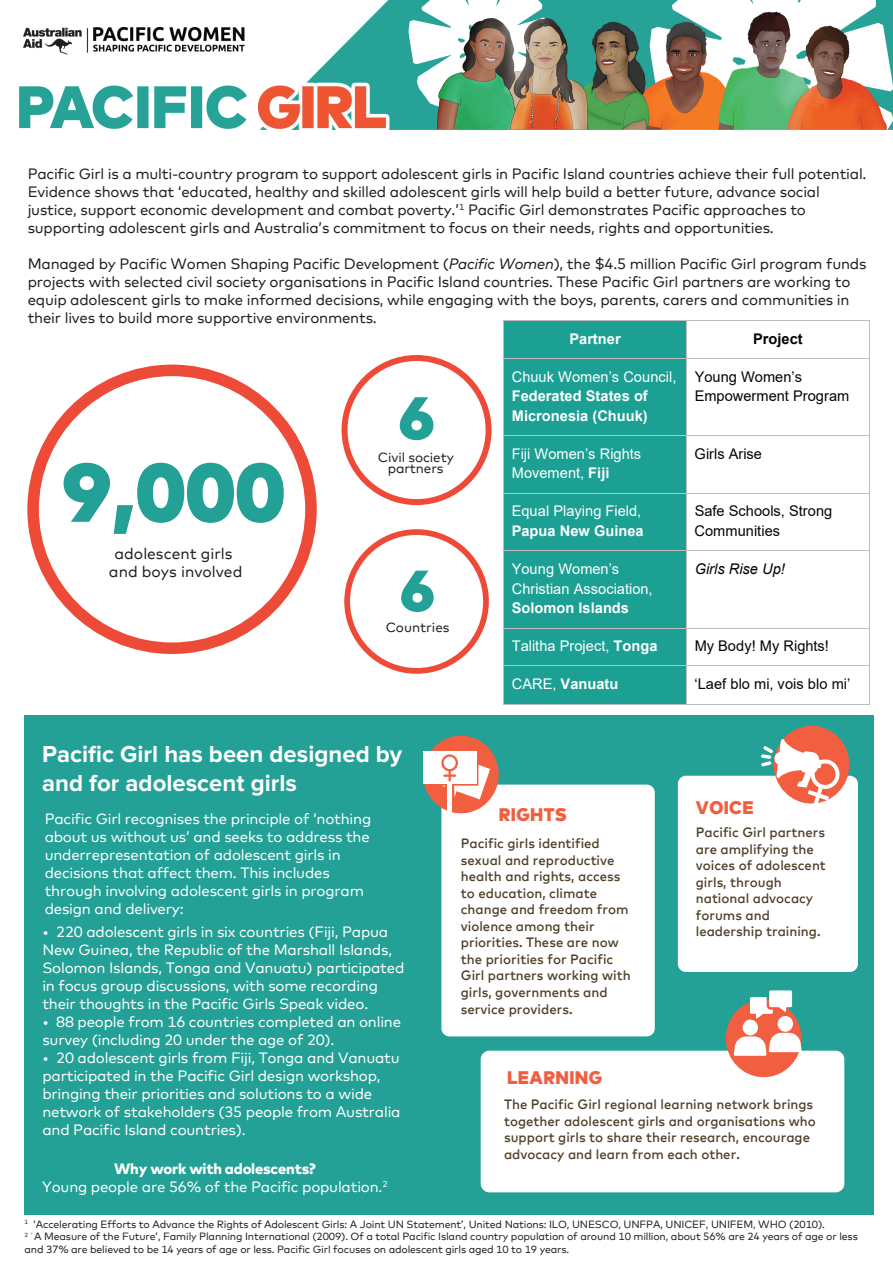
<style>
.page{position:relative;width:893px;height:1263px;background:#fff}
.page>*{position:absolute;margin:0;border:0;box-sizing:border-box;transform-origin:0 0}
.t1{font:900 82.95px "Mark Offc Pro";color:#23a196}
.t2{font:900 60.15px "Mark Offc Pro";color:#23a196}
.t3{font:900 58.05px "Mark Offc Pro";color:#23a196}
.t4{font:700 24px/28.8px "Proxima Nova";color:#fff}
.t5{font:900 18.15px "Mark Offc Pro";letter-spacing:.02em;color:#f15f40}
.t6{font:15.6px/18.6px "Mark Offc Pro";color:#231f20;text-align:center}
.t7{font:15px/18px "Mark Offc Pro";letter-spacing:-.015em;color:#fff}
.t8{font:15px/18px "Mark Offc Pro";letter-spacing:-.015em;color:#231f20}
.t9{font:14.7px/19.5px "Arial";color:#fff}
.t10{font:14.7px/19.5px "Arial";color:#040503}
.t11{font:700 14.7px/19.5px "Arial";color:#fff}
.t12{font:italic 14.7px "Arial";color:#040503}
.t13{font:700 14.7px "Arial";color:#040503}
.t14{font:500 13.5px/16.5px "Mark Offc Pro";color:#4f4029}
.t15{font:13.5px/10.9px "Mark Offc Pro";letter-spacing:-.01em;color:#231f20;text-align:center}
.t16{font:10.5px/12.6px "Mark Offc Pro";letter-spacing:-.015em;color:#231f20}
.s1{font-style:italic}
.s2{font-weight:700}
.s3{font-weight:400}
.s4{font-weight:800}
</style>
<div class="page">
<div style="left:24px;top:715px;width:849px;height:499px;background:#23a196"></div>
<img style="left:19px;top:0;width:874px;height:130px">
<svg style="left:344px;top:529px;width:145px;height:145px"></svg>
<svg style="left:342px;top:355px;width:150px;height:150px"></svg>
<svg style="left:27px;top:365px;width:290px;height:289px"></svg>
<div style="left:481px;top:1051px;width:363px;height:141px;background:#fff;border-radius:9px"></div>
<div style="left:678px;top:776px;width:180px;height:196px;background:#fff;border-radius:8px"></div>
<div style="left:441px;top:784px;width:214px;height:252px;background:#fff;border-radius:8px"></div>
<div style="left:774px;top:726px;width:75px;height:77px;background:#f15f40;border-radius:50%"></div>
<div style="left:423px;top:736px;width:76px;height:77px;background:#f15f40;border-radius:50%"></div>
<div style="left:726px;top:999px;width:75px;height:78px;background:#f15f40;border-radius:50%"></div>
<svg style="left:761px;top:739px;width:80px;height:65px"></svg>
<div style="left:743px;top:1019px;width:15px;height:16px;background:#fff;border-radius:50%"></div>
<svg style="left:750px;top:990px;width:42px;height:28px"></svg>
<div style="left:778px;top:1016px;width:15px;height:16px;background:#fff;border-radius:50%"></div>
<svg style="left:734px;top:1033px;width:68px;height:23px"></svg>
<div style="left:423px;top:751px;width:53px;height:32px;background:#fff"></div>
<div style="left:447px;top:779px;width:5px;height:34px;background:#fff"></div>
<svg style="left:441px;top:754px;width:49px;height:45px"></svg>
<div style="left:504px;top:321px;width:182px;height:37px;background:#1ca094"></div>
<hr style="left:504px;top:320px;width:182px;height:1px;background:#bfbebe">
<hr style="left:687px;top:320px;width:182px;height:1px;background:#bfbebe">
<hr style="left:504px;top:321px;width:1px;height:37px;background:#bfbebe">
<hr style="left:686px;top:321px;width:1px;height:37px;background:#bfbebe">
<hr style="left:869px;top:321px;width:1px;height:37px;background:#bfbebe">
<div style="left:504px;top:359px;width:182px;height:76px;background:#1ca094"></div>
<hr style="left:504px;top:358px;width:182px;height:1px;background:#bfbebe">
<hr style="left:687px;top:358px;width:182px;height:1px;background:#bfbebe">
<hr style="left:504px;top:359px;width:1px;height:76px;background:#bfbebe">
<hr style="left:686px;top:359px;width:1px;height:76px;background:#bfbebe">
<hr style="left:869px;top:359px;width:1px;height:76px;background:#bfbebe">
<div style="left:504px;top:436px;width:182px;height:57px;background:#1ca094"></div>
<hr style="left:504px;top:435px;width:182px;height:1px;background:#bfbebe">
<hr style="left:687px;top:435px;width:182px;height:1px;background:#bfbebe">
<hr style="left:504px;top:436px;width:1px;height:57px;background:#bfbebe">
<hr style="left:686px;top:436px;width:1px;height:57px;background:#bfbebe">
<hr style="left:869px;top:436px;width:1px;height:57px;background:#bfbebe">
<div style="left:504px;top:494px;width:182px;height:56px;background:#1ca094"></div>
<hr style="left:504px;top:493px;width:182px;height:1px;background:#bfbebe">
<hr style="left:687px;top:493px;width:182px;height:1px;background:#bfbebe">
<hr style="left:504px;top:494px;width:1px;height:56px;background:#bfbebe">
<hr style="left:686px;top:494px;width:1px;height:56px;background:#bfbebe">
<hr style="left:869px;top:494px;width:1px;height:56px;background:#bfbebe">
<div style="left:504px;top:551px;width:182px;height:77px;background:#1ca094"></div>
<hr style="left:504px;top:550px;width:182px;height:1px;background:#bfbebe">
<hr style="left:687px;top:550px;width:182px;height:1px;background:#bfbebe">
<hr style="left:504px;top:551px;width:1px;height:77px;background:#bfbebe">
<hr style="left:686px;top:551px;width:1px;height:77px;background:#bfbebe">
<hr style="left:869px;top:551px;width:1px;height:77px;background:#bfbebe">
<div style="left:504px;top:628px;width:182px;height:38px;background:#1ca094"></div>
<hr style="left:504px;top:628px;width:182px;height:1px;background:#bfbebe">
<hr style="left:687px;top:628px;width:182px;height:1px;background:#bfbebe">
<hr style="left:504px;top:628px;width:1px;height:38px;background:#bfbebe">
<hr style="left:686px;top:628px;width:1px;height:38px;background:#bfbebe">
<hr style="left:869px;top:628px;width:1px;height:38px;background:#bfbebe">
<div style="left:504px;top:666px;width:182px;height:38px;background:#1ca094"></div>
<hr style="left:504px;top:666px;width:182px;height:1px;background:#bfbebe">
<hr style="left:687px;top:666px;width:182px;height:1px;background:#bfbebe">
<hr style="left:504px;top:666px;width:1px;height:38px;background:#bfbebe">
<hr style="left:504px;top:704px;width:182px;height:1px;background:#bfbebe">
<hr style="left:686px;top:666px;width:1px;height:38px;background:#bfbebe">
<hr style="left:687px;top:704px;width:182px;height:1px;background:#bfbebe">
<hr style="left:869px;top:666px;width:1px;height:38px;background:#bfbebe">
<p class="t8" style="left:28px;top:163px;width:840px">Pacific Girl is a multi-country program to support adolescent girls in Pacific Island countries achieve their full potential.<br>Evidence shows that ‘educated, healthy and skilled adolescent girls will help build a better future, advance social justice, support economic development and combat poverty.’<sup>1</sup> Pacific Girl demonstrates Pacific approaches to supporting adolescent girls and Australia’s commitment to focus on their needs, rights and opportunities.</p>
<p class="t8" style="left:28px;top:253px;width:840px">Managed by Pacific Women Shaping Pacific Development (<span class="s1">Pacific Women</span>), the $4.5 million Pacific Girl program funds projects with selected civil society organisations in Pacific Island countries. These Pacific Girl partners are working to equip adolescent girls to make informed decisions, while engaging with the boys, parents, carers and communities in their lives to build more supportive environments.</p>
<h1 class="t1" style="left:62px;top:428px;width:225px">9,000</h1>
<p class="t6" style="left:109px;top:543px;width:135px">adolescent girls and boys involved</p>
<h2 class="t2" style="left:399px;top:371px;width:38px">6</h2>
<p class="t15" style="left:378px;top:450px;width:78px">Civil society partners</p>
<h3 class="t3" style="left:400px;top:546px;width:36px">6</h3>
<p class="t15" style="left:386px;top:621px;width:65px">Countries</p>
<h3 class="t4" style="left:42px;top:740px;width:362px">Pacific Girl has been designed by and for adolescent girls</h3>
<p class="t11" style="left:570px;top:329px;width:53px">Partner</p>
<p class="t13" style="left:753px;top:328px;width:51px">Project</p>
<p class="t9" style="left:512px;top:367px;width:166px">Chuuk Women’s Council,</p>
<p class="t11" style="left:512px;top:386px;width:137px">Federated States of<br>Micronesia (Chuuk)</p>
<p class="t10" style="left:695px;top:367px;width:156px">Young Women’s<br>Empowerment Program</p>
<p class="t9" style="left:512px;top:444px;width:131px">Fiji Women’s Rights<br>Movement, <span class="s2">Fiji</span></p>
<p class="t10" style="left:695px;top:444px;width:69px">Girls Arise</p>
<p class="t9" style="left:512px;top:501px;width:131px">Equal Playing Field,</p>
<p class="t11" style="left:512px;top:521px;width:133px">Papua New Guinea</p>
<p class="t10" style="left:695px;top:501px;width:139px">Safe Schools, Strong<br>Communities</p>
<p class="t9" style="left:512px;top:559px;width:142px">Young Women’s<br>Christian Association,</p>
<p class="t11" style="left:512px;top:598px;width:119px">Solomon Islands</p>
<p class="t12" style="left:695px;top:559px;width:92px">Girls Rise Up!</p>
<p class="t9" style="left:512px;top:636px;width:147px">Talitha Project, <span class="s2">Tonga</span></p>
<p class="t10" style="left:695px;top:636px;width:136px">My Body! My Rights!</p>
<p class="t11" style="left:512px;top:674px;width:108px"><span class="s3">CARE,</span> Vanuatu</p>
<p class="t10" style="left:695px;top:674px;width:157px">‘Laef blo mi, vois blo mi’</p>
<p class="t5" style="left:696px;top:793px;width:59px">VOICE</p>
<p class="t14" style="left:696px;top:823px;width:132px">Pacific Girl partners are amplifying the voices of adolescent girls, through national advocacy forums and leadership training.</p>
<p class="t5" style="left:499px;top:800px;width:70px">RIGHTS</p>
<p class="t14" style="left:461px;top:834px;width:171px">Pacific girls identified sexual and reproductive health and rights, access to education, climate change and freedom from violence among their priorities. These are now the priorities for Pacific<br>Girl partners working with girls, governments and service providers.</p>
<p class="t7" style="left:45px;top:808px;width:328px">Pacific Girl recognises the principle of ‘nothing about us without us’ and seeks to address the underrepresentation of adolescent girls in decisions that affect them. This includes through involving adolescent girls in program design and delivery:</p>
<p class="t7" style="left:42px;top:922px;width:364px">• 220 adolescent girls in six countries (Fiji, Papua New Guinea, the Republic of the Marshall Islands, Solomon Islands, Tonga and Vanuatu) participated in focus group discussions, with some recording their thoughts in the Pacific Girls Speak video.</p>
<p class="t7" style="left:42px;top:1012px;width:360px">• 88 people from 16 countries completed an online survey (including 20 under the age of 20).</p>
<p class="t7" style="left:42px;top:1048px;width:360px">• 20 adolescent girls from Fiji, Tonga and Vanuatu participated in the Pacific Girl design workshop, bringing their priorities and solutions to a wide network of stakeholders (35 people from Australia and Pacific Island countries).</p>
<p class="t5" style="left:507px;top:1064px;width:97px">LEARNING</p>
<p class="t14" style="left:504px;top:1095px;width:313px">The Pacific Girl regional learning network brings together adolescent girls and organisations who support girls to share their research, encourage advocacy and learn from each other.</p>
<p class="t7" style="left:42px;top:1158px;width:347px;text-align:center"><span class="s4">Why work with adolescents?<br></span>Young people are 56% of the Pacific population.<sup>2</sup></p>
<p class="t16" style="left:24px;top:1217px;width:835px"><sup>1</sup> ‘Accelerating Efforts to Advance the Rights of Adolescent Girls: A Joint UN Statement’, United Nations: ILO, UNESCO, UNFPA, UNICEF, UNIFEM, WHO (2010).<br><sup>2</sup> <sup>‘</sup> A Measure of the Future’, Family Planning International (2009). Of a total Pacific Island country population of around 10 million, about 56% are 24 years of age or less and 37% are believed to be 14 years of age or less. Pacific Girl focuses on adolescent girls aged 10 to 19 years.</p>
</div>
